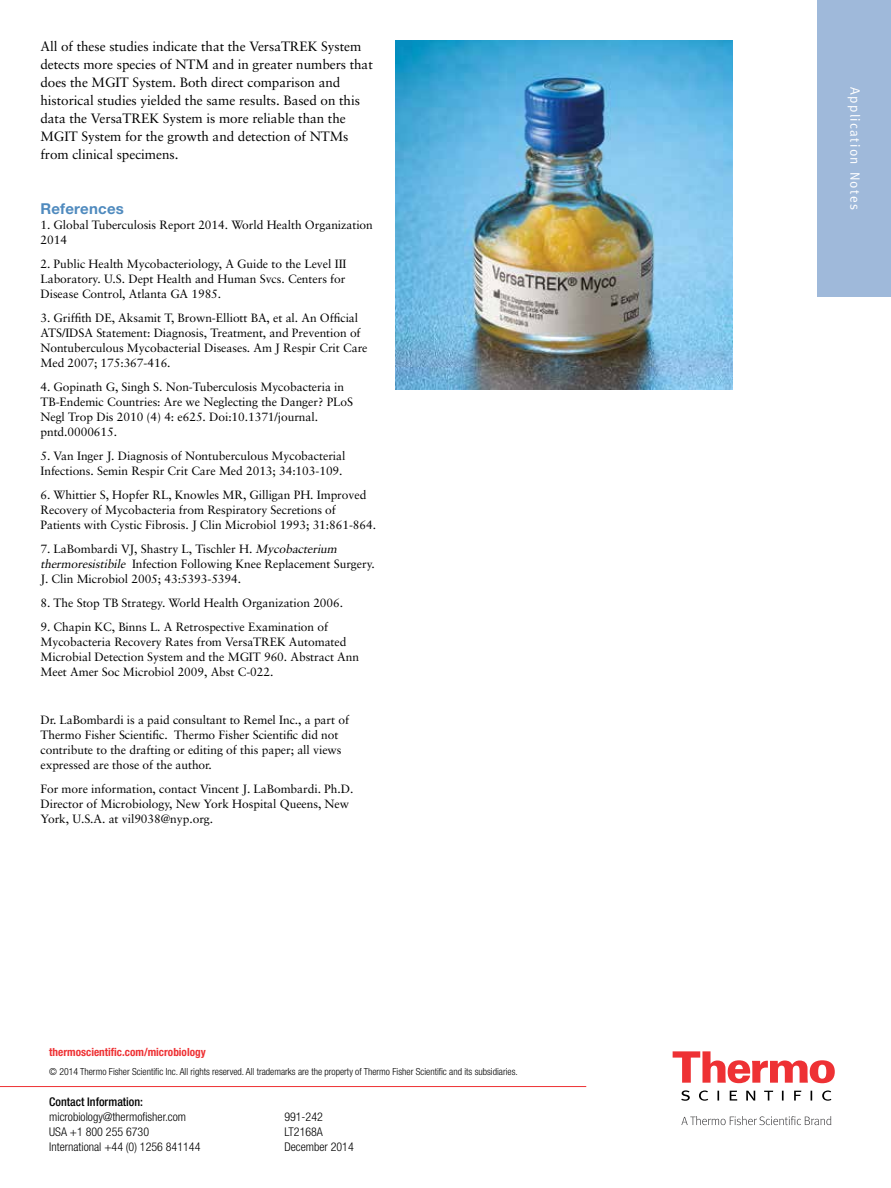
<style>
.page{position:relative;width:891px;height:1188px;background:#fff}
.page>*{position:absolute;margin:0;border:0;box-sizing:border-box;transform-origin:0 0}
.t1{font:700 15px "Helvetica Neue LT Std";letter-spacing:.01em;color:#4f8abe}
.t2{font:13.5px/18px "Sabon";letter-spacing:-.005em;color:#000}
.t3{font:13.5px "Meta";letter-spacing:.1em;color:#fff}
.t4{font:12px/15px "Sabon";letter-spacing:-.005em;color:#000}
.t5{font:300 condensed 12px/15px "Helvetica Neue LT Std";color:#000}
.t6{font:500 condensed 12px "Helvetica Neue LT Std";color:#000}
.t7{font:700 condensed 11.25px "Helvetica Neue LT Std";color:#ee3134}
.t8{font:300 condensed 9.75px "Helvetica Neue LT Std";color:#000}
.s1{font-style:italic}
</style>
<div class="page">
<svg style="left:673px;top:1051px;width:162px;height:32px"></svg>
<svg style="left:681px;top:1090px;width:150px;height:11px"></svg>
<svg style="left:681px;top:1116px;width:150px;height:9px"></svg>
<hr style="left:0;top:1086px;width:586px;height:1px;background:#ee3134">
<div style="left:817px;top:0;width:74px;height:297px;background:#9fb9da"></div>
<img style="left:395px;top:40px;width:337px;height:350px">
<p class="t2" style="left:40px;top:37px;width:334px">All of these studies indicate that the VersaTREK System detects more species of NTM and in greater numbers that does the MGIT System. Both direct comparison and historical studies yielded the same results. Based on this data the VersaTREK System is more reliable than the MGIT System for the growth and detection of NTMs from clinical specimens.</p>
<p class="t1" style="left:40px;top:200px;width:85px">References</p>
<p class="t4" style="left:40px;top:218px;width:334px">1. Global Tuberculosis Report 2014. World Health Organization<br>2014</p>
<p class="t4" style="left:40px;top:257px;width:308px;text-align:justify">2. Public Health Mycobacteriology, A Guide to the Level III Laboratory. U.S. Dept Health and Human Svcs. Centers for Disease Control, Atlanta GA 1985.</p>
<p class="t4" style="left:40px;top:311px;width:329px">3. Griffith DE, Aksamit T, Brown-Elliott BA, et al. An Official ATS/IDSA Statement: Diagnosis, Treatment, and Prevention of Nontuberculous Mycobacterial Diseases. Am J Respir Crit Care Med 2007; 175:367-416.</p>
<p class="t4" style="left:40px;top:380px;width:314px">4. Gopinath G, Singh S. Non-Tuberculosis Mycobacteria in TB-Endemic Countries: Are we Neglecting the Danger? PLoS Negl Trop Dis 2010 (4) 4: e625. Doi:10.1371/journal. pntd.0000615.</p>
<p class="t4" style="left:40px;top:449px;width:307px">5. Van Inger J. Diagnosis of Nontuberculous Mycobacterial<br>Infections. Semin Respir Crit Care Med 2013; 34:103-109.</p>
<p class="t4" style="left:40px;top:488px;width:337px">6. Whittier S, Hopfer RL, Knowles MR, Gilligan PH. Improved<br>Recovery of Mycobacteria from Respiratory Secretions of<br>Patients with Cystic Fibrosis. J Clin Microbiol 1993; 31:861-864.</p>
<p class="t4" style="left:40px;top:542px;width:336px">7. LaBombardi VJ, Shastry L, Tischler H. <span class="s1">Mycobacterium thermoresistibile</span> Infection Following Knee Replacement Surgery.<br>J. Clin Microbiol 2005; 43:5393-5394.</p>
<p class="t4" style="left:40px;top:596px;width:304px">8. The Stop TB Strategy. World Health Organization 2006.</p>
<p class="t4" style="left:40px;top:620px;width:320px">9. Chapin KC, Binns L. A Retrospective Examination of Mycobacteria Recovery Rates from VersaTREK Automated Microbial Detection System and the MGIT 960. Abstract Ann Meet Amer Soc Microbiol 2009, Abst C-022.</p>
<p class="t4" style="left:40px;top:713px;width:310px">Dr. LaBombardi is a paid consultant to Remel Inc., a part of Thermo Fisher Scientific. Thermo Fisher Scientific did not contribute to the drafting or editing of this paper; all views expressed are those of the author.</p>
<p class="t4" style="left:40px;top:782px;width:314px">For more information, contact Vincent J. LaBombardi. Ph.D.<br>Director of Microbiology, New York Hospital Queens, New<br>York, U.S.A. at vil9038@nyp.org.</p>
<p class="t7" style="left:49px;top:1045px;width:158px">thermoscientific.com/microbiology</p>
<p class="t6" style="left:49px;top:1095px;width:95px">Contact Information:</p>
<p class="t5" style="left:49px;top:1109px;width:153px">microbiology@thermofisher.com<br>USA +1 800 255 6730<br>International +44 (0) 1256 841144</p>
<p class="t5" style="left:284px;top:1109px;width:71px">991-242<br>LT2168A<br>December 2014</p>
<p class="t8" style="left:49px;top:1066px;width:470px">© 2014 Thermo Fisher Scientific Inc. All rights reserved. All trademarks are the property of Thermo Fisher Scientific and its subsidiaries.</p>
<p class="t3" style="left:863px;top:87px;width:124px;rotate:90deg">Application Notes</p>
</div>
